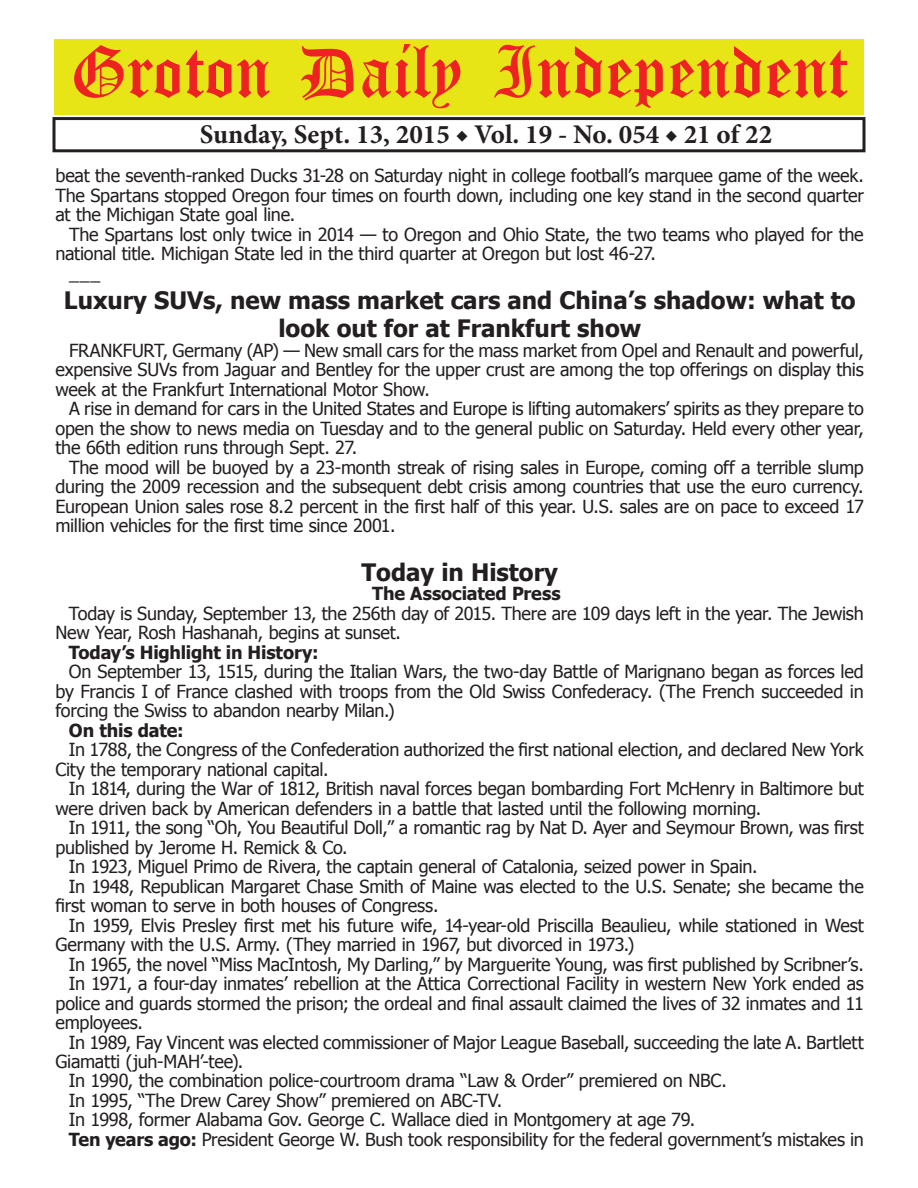
<style>
.page{position:relative;width:918px;height:1188px;background:#fff}
.page>*{position:absolute;margin:0;border:0;box-sizing:border-box;transform-origin:0 0}
.t1{font:54px "Old English Five";color:#ee2123}
.t2{font:700 27px "Minion Pro";color:#231f20}
.t3{font:700 24px/28.8px "Tahoma";color:#231f20;text-align:center}
.t4{font:18px/19.5px "Tahoma";letter-spacing:-.015em;color:#231f20;text-align:justify}
.t5{font:700 18px "Tahoma";letter-spacing:-.01em;color:#231f20}
.s1{font-weight:700}
</style>
<div class="page">
<div style="left:52px;top:117px;width:814px;height:35px;border:3px solid #231f20"></div>
<div style="left:54px;top:40px;width:810px;height:75px;background:#e7e515"></div>
<h1 class="t1" style="left:70px;top:47px;width:779px">Groton Daily Independent</h1>
<h2 class="t2" style="left:200px;top:116px;width:574px">Sunday, Sept. 13, 2015 ◆ Vol. 19 - No. 054 ◆ 21 of 22</h2>
<p class="t4" style="left:56px;top:165px;width:810px">beat the seventh-ranked Ducks 31-28 on Saturday night in college football’s marquee game of the week.<br>The Spartans stopped Oregon four times on fourth down, including one key stand in the second quarter at the Michigan State goal line.</p>
<p class="t4" style="left:69px;top:224px;width:796px">The Spartans lost only twice in 2014 — to Oregon and Ohio State, the two teams who played for the</p>
<p class="t4" style="left:56px;top:243px;width:602px">national title. Michigan State led in the third quarter at Oregon but lost 46-27.</p>
<p class="t4" style="left:69px;top:263px;width:33px">___</p>
<h3 class="t3" style="left:64px;top:284px;width:793px">Luxury SUVs, new mass market cars and China’s shadow: what to look out for at Frankfurt show</h3>
<p class="t4" style="left:56px;top:340px;width:810px;text-indent:14px">FRANKFURT, Germany (AP) — New small cars for the mass market from Opel and Renault and powerful, expensive SUVs from Jaguar and Bentley for the upper crust are among the top offerings on display this week at the Frankfurt International Motor Show.</p>
<p class="t4" style="left:56px;top:398px;width:810px;text-indent:14px">A rise in demand for cars in the United States and Europe is lifting automakers’ spirits as they prepare to open the show to news media on Tuesday and to the general public on Saturday. Held every other year, the 66th edition runs through Sept. 27.</p>
<p class="t4" style="left:56px;top:457px;width:810px;text-indent:14px">The mood will be buoyed by a 23-month streak of rising sales in Europe, coming off a terrible slump during the 2009 recession and the subsequent debt crisis among countries that use the euro currency.<br>European Union sales rose 8.2 percent in the first half of this year. U.S. sales are on pace to exceed 17 million vehicles for the first time since 2001.</p>
<h3 class="t3" style="left:362px;top:556px;width:198px">Today in History</h3>
<p class="t5" style="left:372px;top:581px;width:190px">The Associated Press</p>
<p class="t4" style="left:55px;top:603px;width:810px;text-indent:14px">Today is Sunday, September 13, the 256th day of 2015. There are 109 days left in the year. The Jewish<br>New Year, Rosh Hashanah, begins at sunset.</p>
<p class="t5" style="left:69px;top:639px;width:251px">Today’s Highlight in History:</p>
<p class="t4" style="left:55px;top:661px;width:810px;text-indent:14px">On September 13, 1515, during the Italian Wars, the two-day Battle of Marignano began as forces led by Francis I of France clashed with troops from the Old Swiss Confederacy. (The French succeeded in forcing the Swiss to abandon nearby Milan.)</p>
<p class="t5" style="left:69px;top:717px;width:116px">On this date:</p>
<p class="t4" style="left:55px;top:739px;width:810px;text-indent:14px">In 1788, the Congress of the Confederation authorized the first national election, and declared New York<br>City the temporary national capital.</p>
<p class="t4" style="left:55px;top:778px;width:810px;text-indent:14px">In 1814, during the War of 1812, British naval forces began bombarding Fort McHenry in Baltimore but were driven back by American defenders in a battle that lasted until the following morning.</p>
<p class="t4" style="left:69px;top:817px;width:796px">In 1911, the song “Oh, You Beautiful Doll,” a romantic rag by Nat D. Ayer and Seymour Brown, was first</p>
<p class="t4" style="left:55px;top:836px;width:294px">published by Jerome H. Remick &amp; Co.</p>
<p class="t4" style="left:69px;top:856px;width:690px">In 1923, Miguel Primo de Rivera, the captain general of Catalonia, seized power in Spain.</p>
<p class="t4" style="left:69px;top:875px;width:796px">In 1948, Republican Margaret Chase Smith of Maine was elected to the U.S. Senate; she became the</p>
<p class="t4" style="left:55px;top:895px;width:385px">first woman to serve in both houses of Congress.</p>
<p class="t4" style="left:69px;top:914px;width:797px">In 1959, Elvis Presley first met his future wife, 14-year-old Priscilla Beaulieu, while stationed in West</p>
<p class="t4" style="left:55px;top:934px;width:581px">Germany with the U.S. Army. (They married in 1967, but divorced in 1973.)</p>
<p class="t4" style="left:69px;top:953px;width:796px">In 1965, the novel “Miss MacIntosh, My Darling,” by Marguerite Young, was first published by Scribner’s.</p>
<p class="t4" style="left:69px;top:973px;width:797px">In 1971, a four-day inmates’ rebellion at the Attica Correctional Facility in western New York ended as</p>
<p class="t4" style="left:55px;top:992px;width:810px">police and guards stormed the prison; the ordeal and final assault claimed the lives of 32 inmates and 11</p>
<p class="t4" style="left:55px;top:1012px;width:89px">employees.</p>
<p class="t4" style="left:69px;top:1031px;width:796px">In 1989, Fay Vincent was elected commissioner of Major League Baseball, succeeding the late A. Bartlett</p>
<p class="t4" style="left:55px;top:1051px;width:189px">Giamatti (juh-MAH’-tee).</p>
<p class="t4" style="left:69px;top:1070px;width:659px">In 1990, the combination police-courtroom drama “Law &amp; Order” premiered on NBC.</p>
<p class="t4" style="left:69px;top:1090px;width:435px">In 1995, “The Drew Carey Show” premiered on ABC-TV.</p>
<p class="t4" style="left:69px;top:1109px;width:628px">In 1998, former Alabama Gov. George C. Wallace died in Montgomery at age 79.</p>
<p class="t4" style="left:69px;top:1129px;width:796px"><span class="s1">Ten years ago:</span> President George W. Bush took responsibility for the federal government’s mistakes in</p>
</div>
